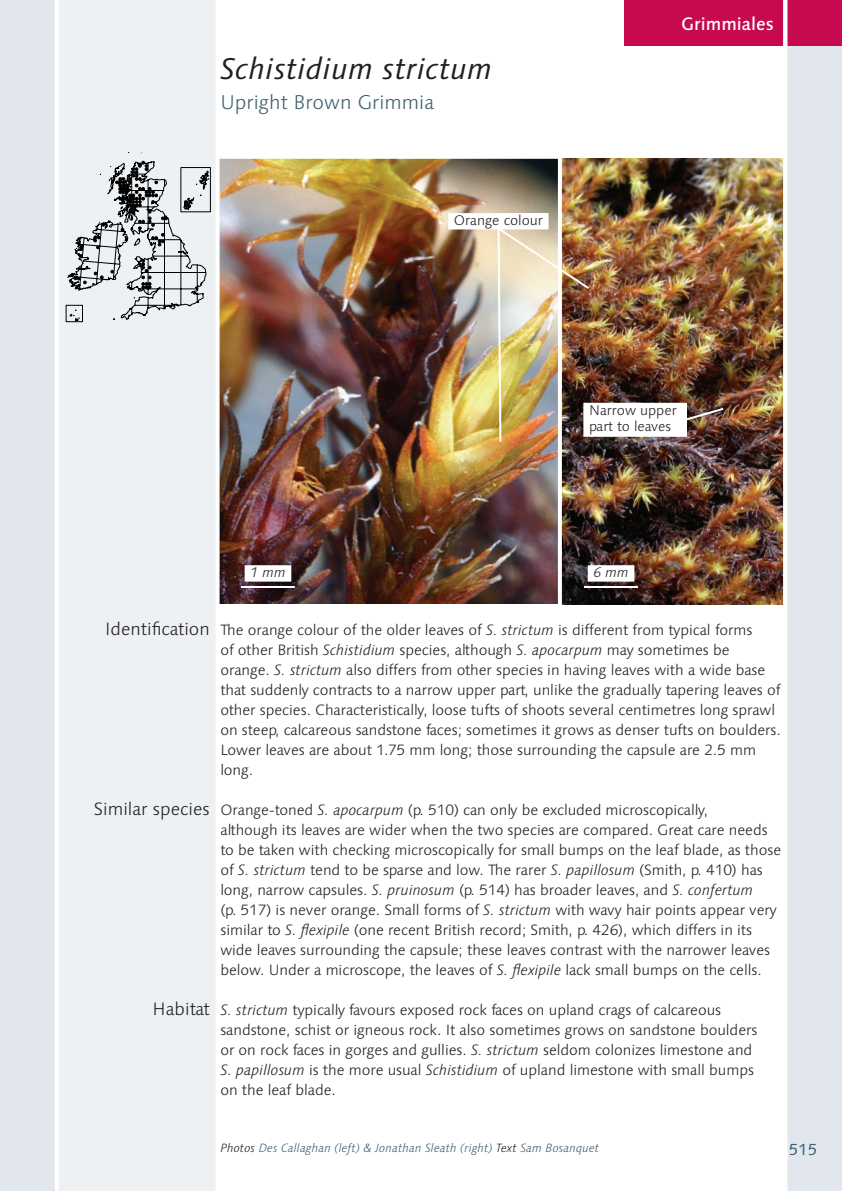
<style>
.page{position:relative;width:842px;height:1191px;background:#fff}
.page>*{position:absolute;margin:0;border:0;box-sizing:border-box;transform-origin:0 0}
.Title_1_Moss_Species{font:italic 30px "Linotype Syntax";letter-spacing:.01em;color:#231f20}
.Title_3_Moss_English{font:300 20px "Linotype Syntax";color:#3f5f6e}
.Text_Subheads_Right{font:300 18px "Linotype Syntax";color:#231f20}
.Title_4_Order_Name{font:500 18px "Linotype Syntax";color:#fff}
.t1{font:16px "Linotype Syntax";color:#3f5f6e}
.Text_Body{font:300 15px/20px "Linotype Syntax";letter-spacing:-.005em;color:#231f20}
.Photo_Annotation_Wit{font:300 14px/16px "Linotype Syntax";color:#231f20}
.Photo_Scale_Bar_With{font:italic 300 14px "Linotype Syntax";color:#231f20}
.Text_Credits{font:italic 300 12px "Linotype Syntax";color:#3f5f6e}
.s1{font-style:italic}
.s2{color:#231f20}
</style>
<div class="page">
<img style="left:220px;top:159px;width:338px;height:445px">
<img style="left:562px;top:159px;width:221px;height:445px">
<hr style="left:584px;top:586px;width:54px;height:2px;background:#fff">
<div style="left:588px;top:565px;width:46px;height:16px;background:#fff"></div>
<svg style="left:561px;top:158px;width:1px;height:447px"></svg>
<hr style="left:241px;top:586px;width:54px;height:2px;background:#fff">
<div style="left:245px;top:565px;width:46px;height:16px;background:#fff"></div>
<div style="left:785px;top:0;width:57px;height:1191px;background:#e1e7ec"></div>
<div style="left:624px;top:0;width:218px;height:45px;background:#c7094f"></div>
<div style="left:0;top:0;width:218px;height:1191px;background:#edf1f4"></div>
<svg style="left:66px;top:152px;width:144px;height:170px"></svg>
<div style="left:0;top:0;width:57px;height:1191px;background:#e1e7ec"></div>
<hr style="left:55px;top:0;width:4px;height:1191px;background:#fff">
<hr style="left:216px;top:0;width:4px;height:1191px;background:#fff">
<hr style="left:783px;top:0;width:4px;height:1191px;background:#fff">
<img style="left:496px;top:219px;width:95px;height:225px">
<svg style="left:687px;top:406px;width:39px;height:25px"></svg>
<div style="left:583px;top:403px;width:104px;height:34px;background:#fff"></div>
<div style="left:448px;top:213px;width:100px;height:16px;background:#fff"></div>
<p class="Title_1_Moss_Species" style="left:220px;top:51px;width:274px">Schistidium strictum</p>
<p class="Title_3_Moss_English" style="left:220px;top:90px;width:215px">Upright Brown Grimmia</p>
<p class="Photo_Annotation_Wit" style="left:454px;top:212px;width:91px">Orange colour</p>
<p class="Title_4_Order_Name" style="left:681px;top:13px;width:94px">Grimmiales</p>
<p class="Photo_Annotation_Wit" style="left:589px;top:402px;width:89px">Narrow upper part to leaves</p>
<p class="Photo_Scale_Bar_With" style="left:250px;top:564px;width:37px">1 mm</p>
<p class="Photo_Scale_Bar_With" style="left:593px;top:564px;width:37px">6 mm</p>
<p class="Text_Subheads_Right" style="left:105px;top:618px;width:106px">Identification</p>
<p class="Text_Subheads_Right" style="left:94px;top:798px;width:117px">Similar species</p>
<p class="Text_Subheads_Right" style="left:153px;top:998px;width:59px">Habitat</p>
<p class="Text_Body" style="left:220px;top:620px;width:562px">The orange colour of the older leaves of <span class="s1">S. strictum</span> is different from typical forms<br>of other British <span class="s1">Schistidium</span> species, although <span class="s1">S. apocarpum</span> may sometimes be orange. <span class="s1">S. strictum</span> also differs from other species in having leaves with a wide base that suddenly contracts to a narrow upper part, unlike the gradually tapering leaves of other species. Characteristically, loose tufts of shoots several centimetres long sprawl on steep, calcareous sandstone faces; sometimes it grows as denser tufts on boulders.<br>Lower leaves are about 1.75 mm long; those surrounding the capsule are 2.5 mm long.</p>
<p class="Text_Body" style="left:220px;top:800px;width:562px">Orange-toned <span class="s1">S. apocarpum</span> (p. 510) can only be excluded microscopically,<br>although its leaves are wider when the two species are compared. Great care needs to be taken with checking microscopically for small bumps on the leaf blade, as those of <span class="s1">S. strictum</span> tend to be sparse and low. The rarer <span class="s1">S. papillosum</span> (Smith, p. 410) has long, narrow capsules. <span class="s1">S. pruinosum</span> (p. 514) has broader leaves, and <span class="s1">S. confertum<br></span>(p. 517) is never orange. Small forms of <span class="s1">S. strictum</span> with wavy hair points appear very similar to <span class="s1">S. flexipile</span> (one recent British record; Smith, p. 426), which differs in its wide leaves surrounding the capsule; these leaves contrast with the narrower leaves below. Under a microscope, the leaves of <span class="s1">S. flexipile</span> lack small bumps on the cells.</p>
<p class="Text_Body" style="left:220px;top:1000px;width:538px"><span class="s1">S. strictum</span> typically favours exposed rock faces on upland crags of calcareous sandstone, schist or igneous rock. It also sometimes grows on sandstone boulders or on rock faces in gorges and gullies. <span class="s1">S. strictum</span> seldom colonizes limestone and <span class="s1">S. papillosum</span> is the more usual <span class="s1">Schistidium</span> of upland limestone with small bumps on the leaf blade.</p>
<p class="Text_Credits" style="left:220px;top:1140px;width:380px"><span class="s2">Photos</span> Des Callaghan (left) &amp; Jonathan Sleath (right) <span class="s2">Text</span> Sam Bosanquet</p>
<p class="t1" style="left:789px;top:1139px;width:30px">515</p>
</div>
